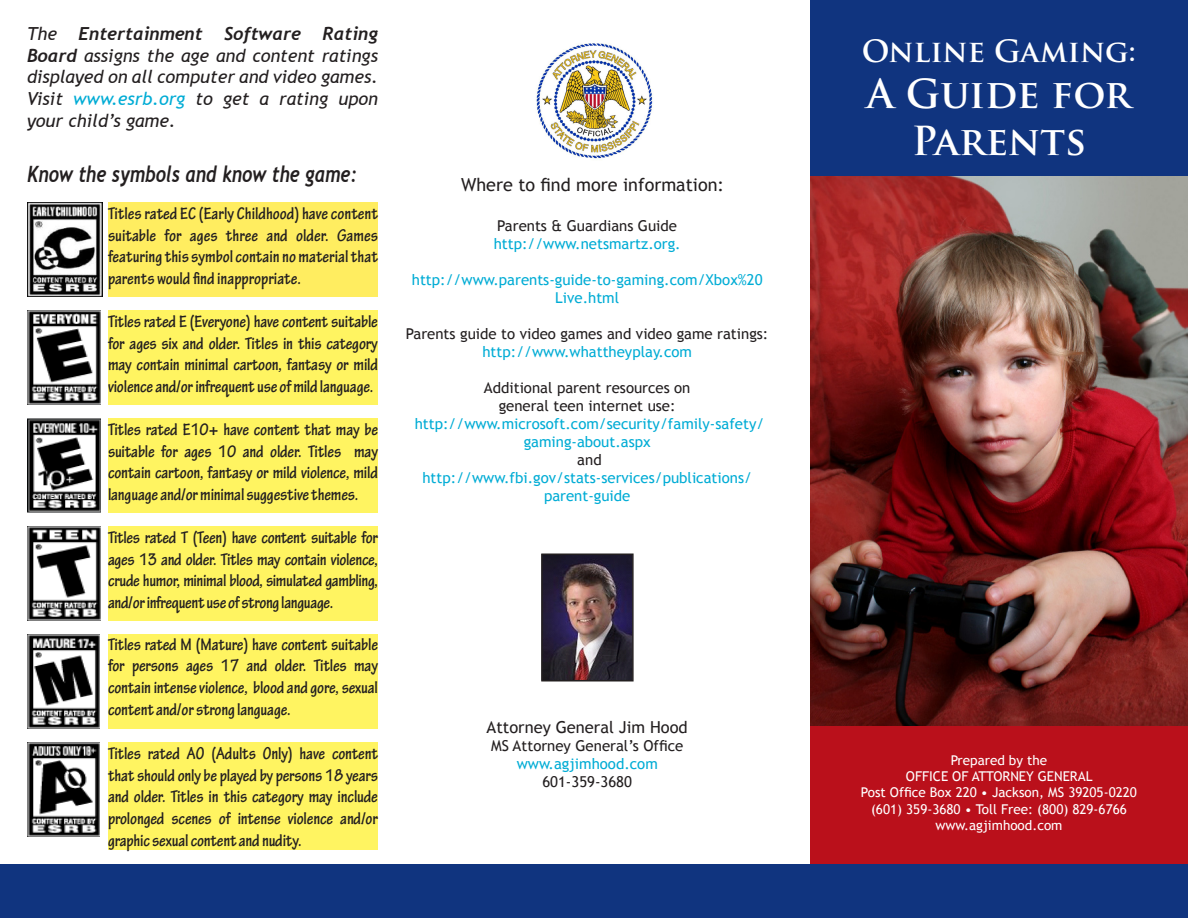
<style>
.page{position:relative;width:1188px;height:918px;background:#fff}
.page>*{position:absolute;margin:0;border:0;box-sizing:border-box;transform-origin:0 0}
.t1{font:700 39px "Trajan Pro";color:#fff}
.t2{font:700 30px "Trajan Pro";color:#fff}
.t3{font:italic 700 22.5px "Trebuchet";color:#231f20;scale:.8 1}
.t4{font:700 condensed 18px/21.6px "Tekton Pro";letter-spacing:-.01em;color:#231f20;text-align:justify}
.t5{font:italic 18px/21.6px "Trebuchet MS";color:#231f20;text-align:justify}
.t6{font:18px "Trebuchet MS";color:#231f20}
.t7{font:16.5px "Trebuchet MS";color:#231f20}
.t8{font:15px/18px "Trebuchet MS";color:#00acd5;text-align:center}
.t9{font:15px "Trebuchet MS";color:#231f20}
.t10{font:13.5px "Trebuchet MS";color:#fff}
.s1{font-family:"Trebuchet";font-weight:700}
.s2{color:#00acd5}
</style>
<div class="page">
<div style="left:0;top:864px;width:1188px;height:54px;background:#10347f"></div>
<div style="left:810px;top:723px;width:378px;height:141px;background:#ba101b"></div>
<img style="left:27px;top:310px;width:73px;height:95px">
<img style="left:27px;top:418px;width:74px;height:95px">
<img style="left:27px;top:634px;width:73px;height:95px">
<div style="left:108px;top:202px;width:270px;height:95px;background:#ffed60"></div>
<div style="left:108px;top:310px;width:270px;height:95px;background:#fff461"></div>
<div style="left:108px;top:418px;width:270px;height:95px;background:#fff461"></div>
<div style="left:108px;top:526px;width:270px;height:95px;background:#fff461"></div>
<div style="left:108px;top:634px;width:270px;height:95px;background:#fff461"></div>
<div style="left:108px;top:742px;width:270px;height:108px;background:#fff461"></div>
<img style="left:544px;top:557px;width:87px;height:121px">
<div style="left:541px;top:554px;width:93px;height:127px;border:2px solid #231f20"></div>
<img style="left:810px;top:176px;width:378px;height:549px">
<div style="left:810px;top:0;width:378px;height:176px;background:#10347f"></div>
<img style="left:533px;top:40px;width:122px;height:122px;border-radius:61px">
<img style="left:27px;top:202px;width:75px;height:95px">
<img style="left:27px;top:526px;width:73px;height:95px">
<img style="left:27px;top:742px;width:73px;height:95px">
<p class="t5" style="left:27px;top:23px;width:353px">The <span class="s1">Entertainment Software Rating Board</span> assigns the age and content ratings displayed on all computer and video games.<br>Visit <span class="s2">www.esrb.org</span> to get a rating upon your child’s game.</p>
<p class="t3" style="left:27px;top:160px;width:414px">Know the symbols and know the game:</p>
<p class="t4" style="left:108px;top:203px;width:272px">Titles rated EC (Early Childhood) have content suitable for ages three and older. Games featuring this symbol contain no material that parents would find inappropriate.</p>
<p class="t4" style="left:108px;top:311px;width:272px">Titles rated E (Everyone) have content suitable for ages six and older. Titles in this category may contain minimal cartoon, fantasy or mild violence and/or infrequent use of mild language.</p>
<p class="t4" style="left:108px;top:419px;width:272px">Titles rated E10+ have content that may be suitable for ages 10 and older. Titles may contain cartoon, fantasy or mild violence, mild language and/or minimal suggestive themes.</p>
<p class="t4" style="left:108px;top:527px;width:272px">Titles rated T (Teen) have content suitable for ages 13 and older. Titles may contain violence, crude humor, minimal blood, simulated gambling, and/or infrequent use of strong language.</p>
<p class="t4" style="left:108px;top:634px;width:272px">Titles rated M (Mature) have content suitable for persons ages 17 and older. Titles may contain intense violence, blood and gore, sexual content and/or strong language.</p>
<p class="t4" style="left:108px;top:743px;width:272px">Titles rated AO (Adults Only) have content that should only be played by persons 18 years and older. Titles in this category may include prolonged scenes of intense violence and/or graphic sexual content and nudity.</p>
<p class="t6" style="left:461px;top:174px;width:264px">Where to find more information:</p>
<p class="t9" style="left:497px;top:217px;width:181px">Parents &amp; Guardians Guide</p>
<p class="t8" style="left:494px;top:235px;width:189px">http://www.netsmartz.org.</p>
<p class="t8" style="left:412px;top:271px;width:352px">http://www.parents-guide-to-gaming.com/Xbox%20<br>Live.html</p>
<p class="t9" style="left:406px;top:325px;width:364px">Parents guide to video games and video game ratings:</p>
<p class="t8" style="left:482px;top:343px;width:211px">http://www.whattheyplay.com</p>
<p class="t9" style="left:484px;top:379px;width:208px">Additional parent resources on</p>
<p class="t9" style="left:499px;top:397px;width:178px">general teen internet use:</p>
<p class="t8" style="left:415px;top:415px;width:351px">http://www.microsoft.com/security/family-safety/ gaming-about.aspx</p>
<p class="t9" style="left:577px;top:451px;width:26px">and</p>
<p class="t8" style="left:422px;top:469px;width:331px">http://www.fbi.gov/stats-services/publications/ parent-guide</p>
<p class="t7" style="left:487px;top:718px;width:203px">Attorney General Jim Hood</p>
<p class="t9" style="left:491px;top:737px;width:194px">MS Attorney General’s Office</p>
<p class="t8" style="left:517px;top:755px;width:143px">www.agjimhood.com</p>
<p class="t9" style="left:542px;top:773px;width:91px">601-359-3680</p>
<p class="t2" style="left:862px;top:32px;width:276px">Online Gaming:</p>
<p class="t1" style="left:867px;top:70px;width:266px">A Guide for</p>
<p class="t1" style="left:912px;top:117px;width:176px">Parents</p>
<p class="t10" style="left:951px;top:752px;width:98px">Prepared by the</p>
<p class="t10" style="left:906px;top:768px;width:188px">OFFICE OF ATTORNEY GENERAL</p>
<p class="t10" style="left:861px;top:785px;width:278px">Post Office Box 220 • Jackson, MS 39205-0220</p>
<p class="t10" style="left:871px;top:801px;width:257px">(601) 359-3680 • Toll Free: (800) 829-6766</p>
<p class="t10" style="left:935px;top:817px;width:129px">www.agjimhood.com</p>
</div>
